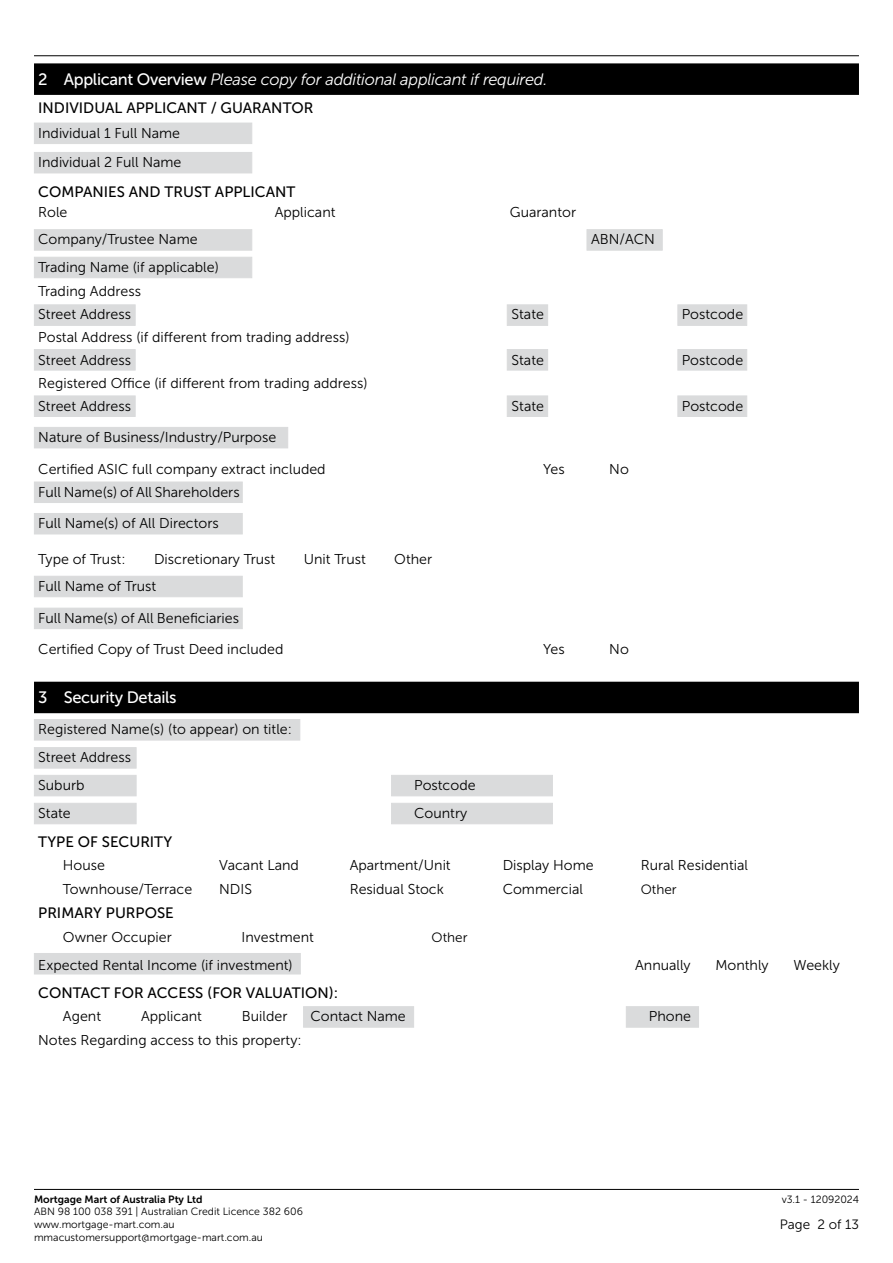
<style>
.page{position:relative;width:893px;height:1263px;background:#fff}
.page>*{position:absolute;margin:0;border:0;box-sizing:border-box;transform-origin:0 0}
.t1{font:italic 16.5px "Museo Sans 300";letter-spacing:-.02em;color:#fff}
.t2{font:16.5px "Museo Sans 500";letter-spacing:-.02em;color:#fff}
.t3{font:15px "Museo Sans 500";color:#000}
.t4{font:14.25px/23.4px "Museo Sans 300";color:#000}
.t5{font:13.5px "Museo Sans 300";color:#000}
.t6{font:10.5px/12.6px "Museo Sans 300";color:#000}
.t7{font:10.5px "Museo Sans 700";color:#000}
.s1{font-family:"Museo Sans 500";font-style:normal}
</style>
<div class="page">
<hr style="left:34px;top:55px;width:825px;height:1px;background:#000">
<hr style="left:34px;top:1189px;width:825px;height:1px;background:#000">
<div style="left:34px;top:123px;width:218px;height:21px;background:#dadbdc"></div>
<div style="left:34px;top:152px;width:218px;height:21px;background:#dadbdc"></div>
<div style="left:34px;top:229px;width:218px;height:22px;background:#dadbdc"></div>
<div style="left:34px;top:257px;width:218px;height:21px;background:#dadbdc"></div>
<div style="left:587px;top:229px;width:76px;height:22px;background:#dadbdc"></div>
<div style="left:34px;top:304px;width:102px;height:22px;background:#dadbdc"></div>
<div style="left:34px;top:349px;width:102px;height:21px;background:#dadbdc"></div>
<div style="left:34px;top:396px;width:102px;height:21px;background:#dadbdc"></div>
<div style="left:34px;top:427px;width:254px;height:21px;background:#dadbdc"></div>
<div style="left:34px;top:482px;width:209px;height:21px;background:#dadbdc"></div>
<div style="left:34px;top:513px;width:209px;height:21px;background:#dadbdc"></div>
<div style="left:34px;top:576px;width:209px;height:21px;background:#dadbdc"></div>
<div style="left:34px;top:608px;width:209px;height:21px;background:#dadbdc"></div>
<div style="left:34px;top:719px;width:266px;height:21px;background:#dadbdc"></div>
<div style="left:34px;top:747px;width:102px;height:21px;background:#dadbdc"></div>
<div style="left:34px;top:775px;width:102px;height:21px;background:#dadbdc"></div>
<div style="left:391px;top:775px;width:162px;height:21px;background:#dadbdc"></div>
<div style="left:34px;top:803px;width:102px;height:21px;background:#dadbdc"></div>
<div style="left:34px;top:953px;width:267px;height:21px;background:#dadbdc"></div>
<div style="left:626px;top:1006px;width:73px;height:21px;background:#dadbdc"></div>
<div style="left:303px;top:1006px;width:111px;height:21px;background:#dadbdc"></div>
<div style="left:391px;top:803px;width:162px;height:21px;background:#dadbdc"></div>
<div style="left:507px;top:304px;width:41px;height:22px;background:#dadbdc"></div>
<div style="left:507px;top:349px;width:41px;height:21px;background:#dadbdc"></div>
<div style="left:507px;top:396px;width:41px;height:21px;background:#dadbdc"></div>
<div style="left:677px;top:304px;width:70px;height:22px;background:#dadbdc"></div>
<div style="left:677px;top:349px;width:70px;height:21px;background:#dadbdc"></div>
<div style="left:677px;top:396px;width:70px;height:21px;background:#dadbdc"></div>
<div style="left:34px;top:63px;width:825px;height:32px;background:#000"></div>
<div style="left:34px;top:682px;width:825px;height:31px;background:#000"></div>
<p class="t1" style="left:38px;top:70px;width:511px"><span class="s1">2 Applicant Overview</span> Please copy for additional applicant if required.</p>
<p class="t3" style="left:38px;top:99px;width:277px">INDIVIDUAL APPLICANT / GUARANTOR</p>
<p class="t4" style="left:38px;top:118px;width:145px;line-height:29.4px">Individual 1 Full Name<br>Individual 2 Full Name</p>
<p class="t3" style="left:38px;top:184px;width:259px">COMPANIES AND TRUST APPLICANT</p>
<p class="t4" style="left:38px;top:200px;width:31px">Role</p>
<p class="t4" style="left:275px;top:200px;width:62px">Applicant</p>
<p class="t4" style="left:510px;top:200px;width:68px">Guarantor</p>
<p class="t4" style="left:38px;top:228px;width:161px">Company/Trustee Name</p>
<p class="t4" style="left:591px;top:228px;width:65px">ABN/ACN</p>
<p class="t4" style="left:38px;top:256px;width:182px">Trading Name (if applicable)<br>Trading Address<br>Street Address</p>
<p class="t4" style="left:512px;top:302px;width:34px">State</p>
<p class="t4" style="left:682px;top:302px;width:63px">Postcode</p>
<p class="t4" style="left:38px;top:326px;width:313px;line-height:23px">Postal Address (if different from trading address)<br>Street Address</p>
<p class="t4" style="left:38px;top:372px;width:331px;line-height:23px">Registered Office (if different from trading address)<br>Street Address</p>
<p class="t4" style="left:512px;top:348px;width:34px">State</p>
<p class="t4" style="left:682px;top:348px;width:63px">Postcode</p>
<p class="t4" style="left:512px;top:394px;width:34px">State</p>
<p class="t4" style="left:682px;top:394px;width:63px">Postcode</p>
<p class="t4" style="left:38px;top:426px;width:240px">Nature of Business/Industry/Purpose</p>
<p class="t4" style="left:38px;top:457px;width:289px">Certified ASIC full company extract included</p>
<p class="t4" style="left:543px;top:457px;width:23px">Yes</p>
<p class="t4" style="left:609px;top:457px;width:21px">No</p>
<p class="t4" style="left:38px;top:480px;width:203px">Full Name(s) of All Shareholders</p>
<p class="t4" style="left:38px;top:512px;width:182px">Full Name(s) of All Directors</p>
<p class="t4" style="left:38px;top:548px;width:89px">Type of Trust:</p>
<p class="t4" style="left:154px;top:548px;width:123px">Discretionary Trust</p>
<p class="t4" style="left:304px;top:548px;width:64px">Unit Trust</p>
<p class="t4" style="left:394px;top:548px;width:39px">Other</p>
<p class="t4" style="left:38px;top:575px;width:120px">Full Name of Trust</p>
<p class="t4" style="left:38px;top:606px;width:202px">Full Name(s) of All Beneficiaries</p>
<p class="t4" style="left:38px;top:638px;width:247px">Certified Copy of Trust Deed included</p>
<p class="t4" style="left:543px;top:638px;width:23px">Yes</p>
<p class="t4" style="left:609px;top:638px;width:21px">No</p>
<p class="t2" style="left:38px;top:688px;width:140px">3 Security Details</p>
<p class="t4" style="left:38px;top:716px;width:255px;line-height:28px">Registered Name(s) (to appear) on title:<br>Street Address<br>Suburb</p>
<p class="t4" style="left:414px;top:774px;width:63px">Postcode</p>
<p class="t4" style="left:38px;top:802px;width:34px">State</p>
<p class="t4" style="left:414px;top:802px;width:55px">Country</p>
<p class="t3" style="left:38px;top:833px;width:136px">TYPE OF SECURITY</p>
<p class="t4" style="left:63px;top:854px;width:44px">House</p>
<p class="t4" style="left:219px;top:854px;width:81px">Vacant Land</p>
<p class="t4" style="left:350px;top:854px;width:103px">Apartment/Unit</p>
<p class="t4" style="left:503px;top:854px;width:92px">Display Home</p>
<p class="t4" style="left:641px;top:854px;width:109px">Rural Residential</p>
<p class="t4" style="left:63px;top:877px;width:131px">Townhouse/Terrace</p>
<p class="t4" style="left:219px;top:877px;width:34px">NDIS</p>
<p class="t4" style="left:350px;top:877px;width:96px">Residual Stock</p>
<p class="t4" style="left:503px;top:877px;width:82px">Commercial</p>
<p class="t5" style="left:641px;top:882px;width:37px">Other</p>
<p class="t3" style="left:38px;top:904px;width:137px">PRIMARY PURPOSE</p>
<p class="t4" style="left:63px;top:925px;width:110px">Owner Occupier</p>
<p class="t4" style="left:242px;top:925px;width:74px">Investment</p>
<p class="t5" style="left:432px;top:929px;width:37px">Other</p>
<p class="t4" style="left:38px;top:953px;width:256px">Expected Rental Income (if investment)</p>
<p class="t4" style="left:635px;top:953px;width:57px">Annually</p>
<p class="t4" style="left:715px;top:953px;width:55px">Monthly</p>
<p class="t4" style="left:793px;top:953px;width:48px">Weekly</p>
<p class="t3" style="left:38px;top:984px;width:301px">CONTACT FOR ACCESS (FOR VALUATION):</p>
<p class="t4" style="left:63px;top:1005px;width:40px">Agent</p>
<p class="t4" style="left:141px;top:1005px;width:62px">Applicant</p>
<p class="t4" style="left:242px;top:1005px;width:47px">Builder</p>
<p class="t4" style="left:310px;top:1005px;width:97px">Contact Name</p>
<p class="t4" style="left:649px;top:1005px;width:44px">Phone</p>
<p class="t4" style="left:38px;top:1028px;width:265px">Notes Regarding access to this property:</p>
<p class="t7" style="left:34px;top:1193px;width:170px">Mortgage Mart of Australia Pty Ltd</p>
<p class="t6" style="left:782px;top:1193px;width:79px">v3.1 - 12092024</p>
<p class="t6" style="left:34px;top:1205px;width:270px">ABN 98 100 038 391 | Australian Credit Licence 382 606 www.mortgage-mart.com.au mmacustomersupport@mortgage-mart.com.au</p>
<p class="t5" style="left:780px;top:1217px;width:81px">Page 2 of 13</p>
</div>
